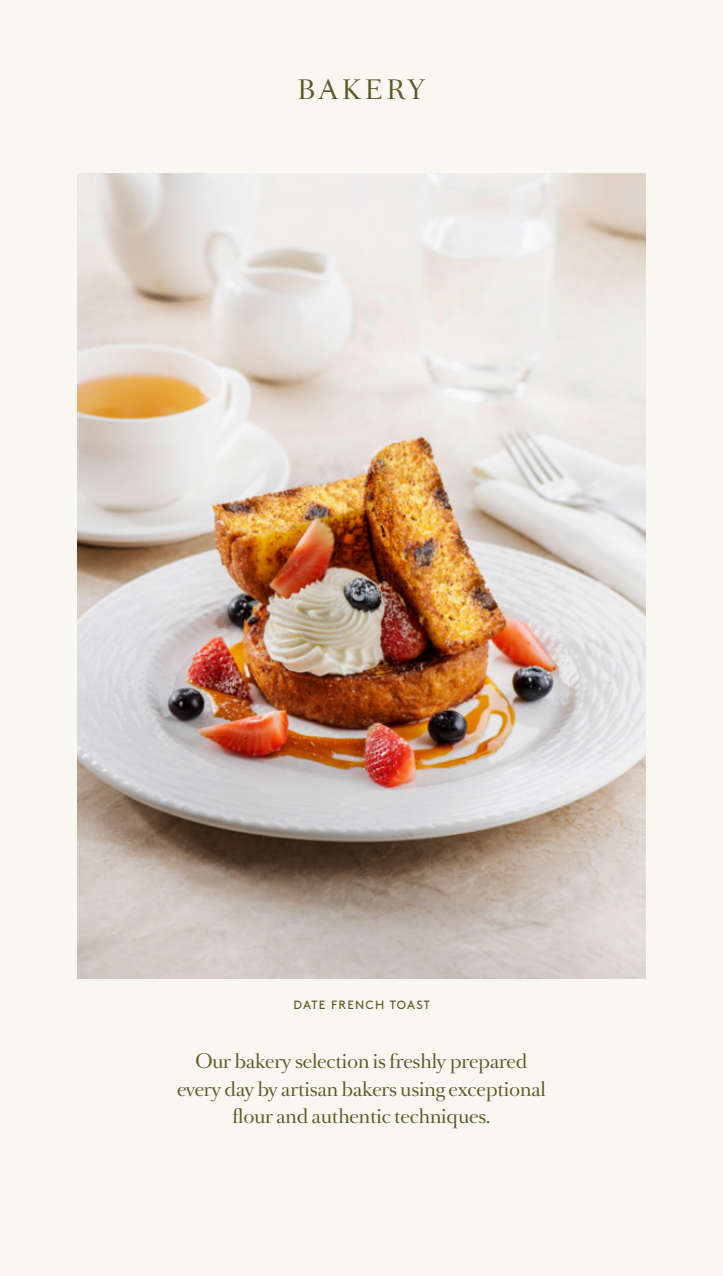
<style>
.page{position:relative;width:723px;height:1276px;background:#f9f7f1}
.page>*{position:absolute;margin:0;border:0;box-sizing:border-box;transform-origin:0 0}
.t1{font:24px "Romain Headline";letter-spacing:.15em;color:#5c5825}
.t2{font:18px/27px "Romain Headline";letter-spacing:-.01em;color:#5c5825;text-align:center}
.t3{font:12px "Brown";letter-spacing:.105em;color:#5c5825}
</style>
<div class="page">
<img style="left:78px;top:174px;width:567px;height:804px">
<h1 class="t1" style="left:298px;top:73px;width:129px">BAKERY</h1>
<p class="t3" style="left:293px;top:995px;width:138px">DATE FRENCH TOAST</p>
<p class="t2" style="left:177px;top:1048px;width:370px">Our bakery selection is freshly prepared every day by artisan bakers using exceptional flour and authentic techniques.</p>
</div>
